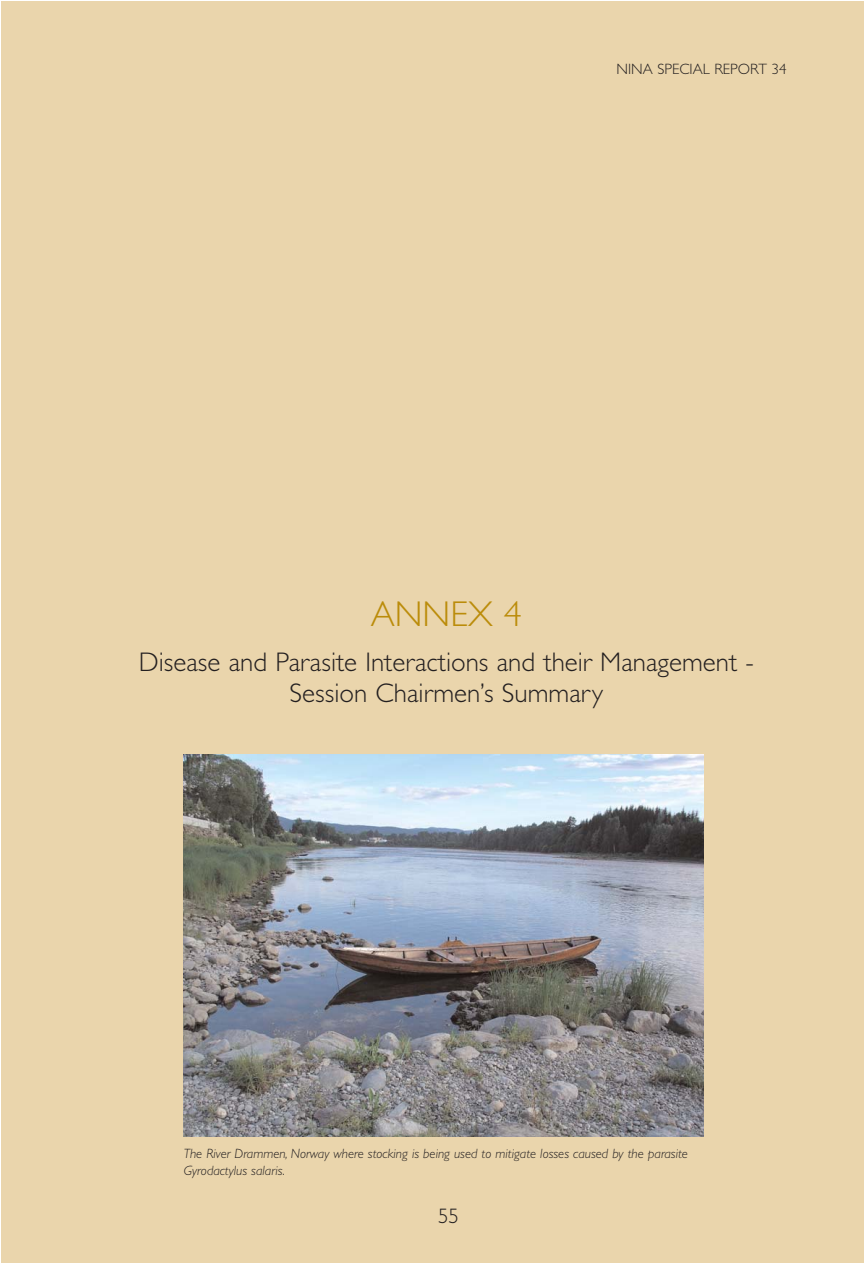
<style>
.page{position:relative;width:864px;height:1263px;background:#fff}
.page>*{position:absolute;margin:0;border:0;box-sizing:border-box;transform-origin:0 0}
.t1{font:300 36px "Gill Sans";color:#bb8c0a}
.t2{font:300 27px/31px "Gill Sans";color:#231f20;text-align:center}
.t3{font:300 21px "Gill Sans";color:#231f20}
.t4{font:300 15px "Gill Sans";color:#231f20}
.t5{font:italic 300 13.5px/16.2px "Gill Sans";color:#231f20}
</style>
<div class="page">
<div style="left:2px;top:1px;width:862px;height:1262px;background:#ead5ac"></div>
<img style="left:183px;top:754px;width:521px;height:383px">
<p class="t4" style="left:617px;top:64px;width:172px">NINA SPECIAL REPORT 34</p>
<h1 class="t1" style="left:371px;top:601px;width:152px">ANNEX 4</h1>
<h2 class="t2" style="left:139px;top:649px;width:617px">Disease and Parasite Interactions and their Management -<br>Session Chairmen’s Summary</h2>
<p class="t5" style="left:184px;top:1147px;width:506px">The River Drammen, Norway where stocking is being used to mitigate losses caused by the parasite<br>Gyrodactylus salaris.</p>
<h3 class="t3" style="left:438px;top:1209px;width:22px">55</h3>
</div>
